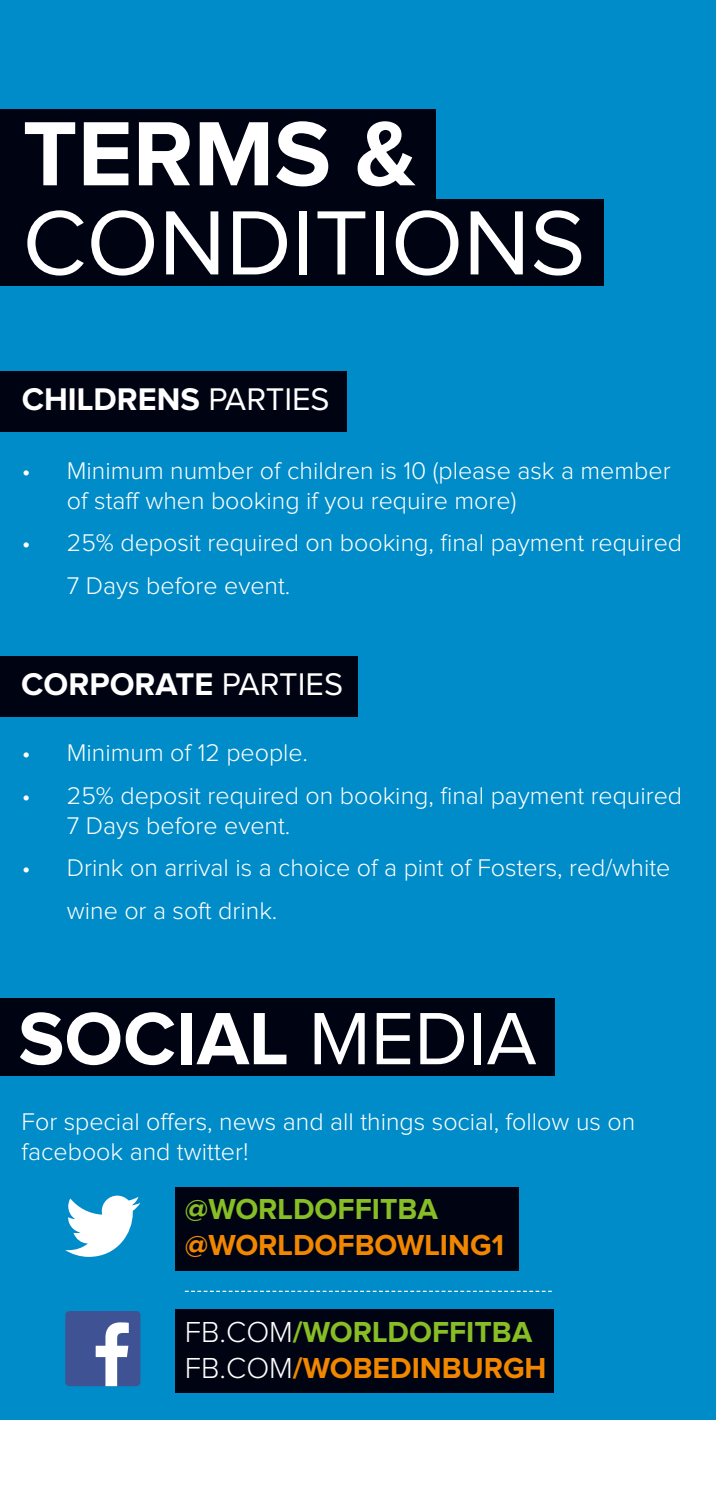
<style>
.page{position:relative;width:716px;height:1489px;background:#fff}
.page>*{position:absolute;margin:0;border:0;box-sizing:border-box;transform-origin:0 0}
.t1{font:94.5px "Proxima Nova";color:#fff}
.t2{font:700 94.5px "Proxima Nova";color:#fff}
.t3{font:700 76.75px "Proxima Nova";color:#fff}
.t4{font:700 32.5px "Proxima Nova";color:#fff}
.t5{font:700 30px "Proxima Nova";color:#f18600}
.t6{font:700 30px "Proxima Nova";color:#87bd25}
.t7{font:300 25px/30px "Proxima Nova";color:#fff}
.s1{font-weight:400}
.s2{font-weight:300;color:#fff}
</style>
<div class="page">
<div style="left:0;top:0;width:716px;height:1420px;background:#008cc8"></div>
<div style="left:0;top:109px;width:435px;height:91px;background:#000412"></div>
<div style="left:0;top:200px;width:604px;height:86px;background:#000412"></div>
<div style="left:1px;top:371px;width:346px;height:61px;background:#000412"></div>
<div style="left:0;top:656px;width:357px;height:60px;background:#000412"></div>
<div style="left:0;top:998px;width:554px;height:77px;background:#000412"></div>
<div style="left:176px;top:1309px;width:378px;height:84px;background:#000412"></div>
<div style="left:176px;top:1187px;width:343px;height:83px;background:#000412"></div>
<div style="left:65px;top:1310px;width:75px;height:75px;background:#3f5294;border-radius:4px"></div>
<svg style="left:96px;top:1322px;width:33px;height:63px"></svg>
<svg style="left:65px;top:1195px;width:75px;height:61px"></svg>
<svg style="left:185px;top:1290px;width:367px;height:1px"></svg>
<p class="t2" style="left:23px;top:111px;width:395px">TERMS &amp;</p>
<p class="t1" style="left:23px;top:200px;width:564px">CONDITIONS</p>
<p class="t4" style="left:22px;top:384px;width:309px">CHILDRENS <span class="s1">PARTIES</span></p>
<p class="t7" style="left:67px;top:456px;width:605px;text-indent:-45px">• Minimum number of children is 10 (please ask a member of staff when booking if you require more)</p>
<p class="t7" style="left:67px;top:522px;width:617px;line-height:42.5px;text-indent:-45px">• 25% deposit required on booking, final payment required<br>7 Days before event.</p>
<p class="t4" style="left:21px;top:668px;width:323px">CORPORATE <span class="s1">PARTIES</span></p>
<p class="t7" style="left:22px;top:739px;width:288px">• Minimum of 12 people.</p>
<p class="t7" style="left:67px;top:781px;width:617px;text-indent:-45px">• 25% deposit required on booking, final payment required<br>7 Days before event.</p>
<p class="t7" style="left:67px;top:847px;width:605px;line-height:42.5px;text-indent:-45px">• Drink on arrival is a choice of a pint of Fosters, red/white wine or a soft drink.</p>
<p class="t3" style="left:18px;top:1003px;width:520px">SOCIAL <span class="s1">MEDIA</span></p>
<p class="t7" style="left:22px;top:1107px;width:615px">For special offers, news and all things social, follow us on facebook and twitter!</p>
<p class="t6" style="left:185px;top:1195px;width:254px">@WORLDOFFITBA</p>
<p class="t5" style="left:185px;top:1231px;width:320px">@WORLDOFBOWLING1</p>
<p class="t6" style="left:185px;top:1317px;width:349px"><span class="s2">FB.COM</span>/WORLDOFFITBA</p>
<p class="t5" style="left:185px;top:1353px;width:363px"><span class="s2">FB.COM</span>/WOBEDINBURGH</p>
</div>
